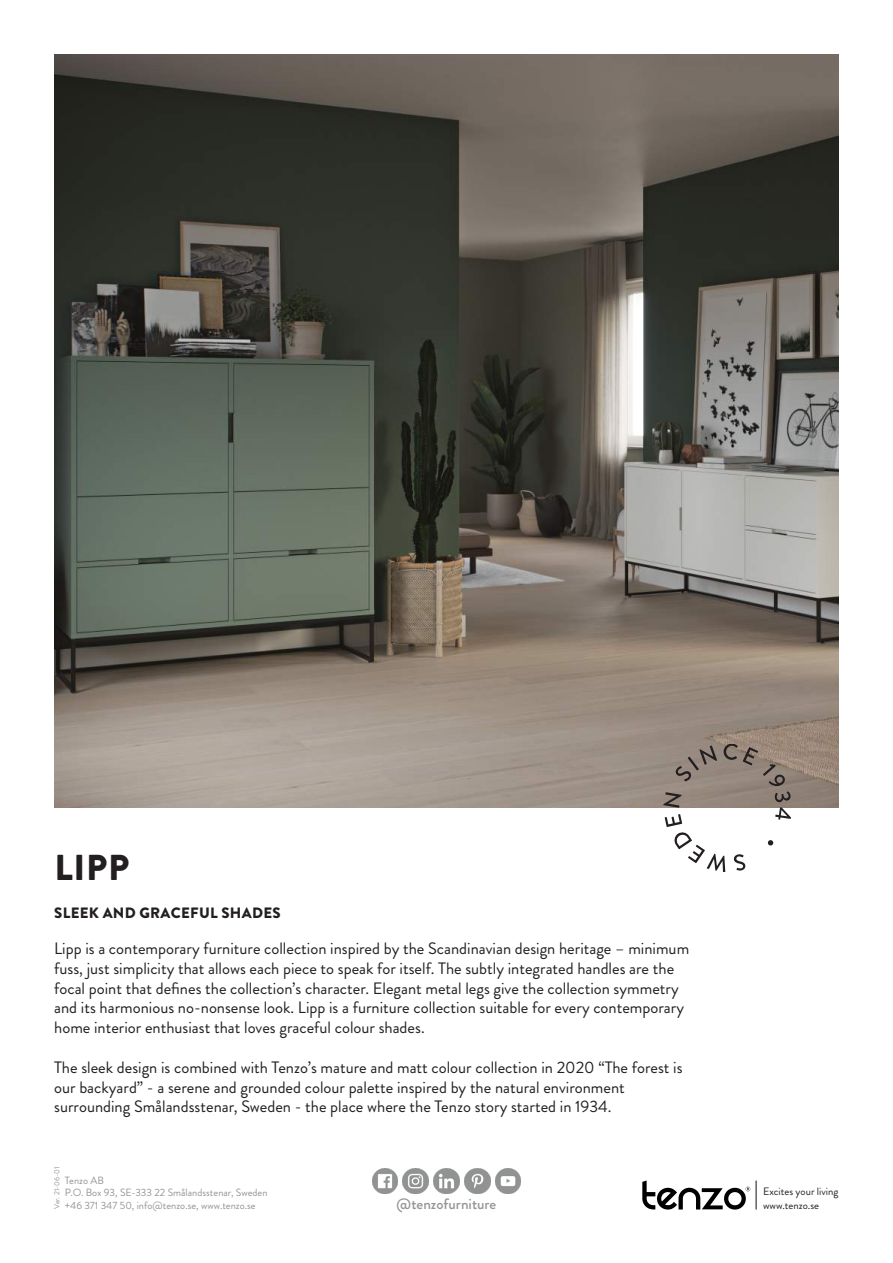
<style>
.page{position:relative;width:893px;height:1263px;background:#fff}
.page>*{position:absolute;margin:0;border:0;box-sizing:border-box;transform-origin:0 0}
.t1{font:900 36px "Brandon Grotesque";color:#231f20}
.t2{font:16.5px/19.8px "Brandon Grotesque";color:#231f20}
.t3{font:900 15px "Brandon Grotesque";letter-spacing:.02em;color:#231f20}
.t4{font:500 15px "Brandon Grotesque";color:#939598}
.t5{font:10.65px/14.2px "Brandon Grotesque";color:#231f20}
.t6{font:10.5px/12.6px "Brandon Grotesque";color:#939598}
.t7{font:7.5px "Brandon Grotesque";color:#939598}
</style>
<div class="page">
<img style="left:54px;top:54px;width:785px;height:754px">
<svg style="left:642px;top:1180px;width:108px;height:29px"></svg>
<svg style="left:756px;top:1180px;width:1px;height:29px"></svg>
<img style="left:372px;top:1168px;width:26px;height:26px">
<img style="left:403px;top:1168px;width:25px;height:26px">
<img style="left:434px;top:1168px;width:25px;height:26px">
<img style="left:465px;top:1168px;width:25px;height:26px">
<img style="left:495px;top:1168px;width:26px;height:26px">
<svg style="left:663px;top:744px;width:128px;height:128px"></svg>
<h1 class="t1" style="left:54px;top:842px;width:76px">LIPP</h1>
<p class="t3" style="left:54px;top:903px;width:228px">SLEEK AND GRACEFUL SHADES</p>
<p class="t2" style="left:54px;top:939px;width:636px">Lipp is a contemporary furniture collection inspired by the Scandinavian design heritage – minimum fuss, just simplicity that allows each piece to speak for itself. The subtly integrated handles are the focal point that defines the collection’s character. Elegant metal legs give the collection symmetry and its harmonious no-nonsense look. Lipp is a furniture collection suitable for every contemporary home interior enthusiast that loves graceful colour shades.</p>
<p class="t2" style="left:54px;top:1057px;width:630px">The sleek design is combined with Tenzo’s mature and matt colour collection in 2020 “The forest is our backyard” - a serene and grounded colour palette inspired by the natural environment surrounding Smålandsstenar, Sweden - the place where the Tenzo story started in 1934.</p>
<p class="t7" style="left:52px;top:1209px;width:43px;rotate:-90deg">Ver. 21-06-01</p>
<p class="t6" style="left:65px;top:1174px;width:204px">Tenzo AB<br>P.O. Box 93, SE-333 22 Smålandsstenar, Sweden</p>
<p class="t6" style="left:65px;top:1199px;width:192px">+46 371 347 50, info@tenzo.se, www.tenzo.se</p>
<p class="t4" style="left:397px;top:1193px;width:101px">@tenzofurniture</p>
<p class="t5" style="left:763px;top:1184px;width:77px">Excites your living www.tenzo.se</p>
</div>
